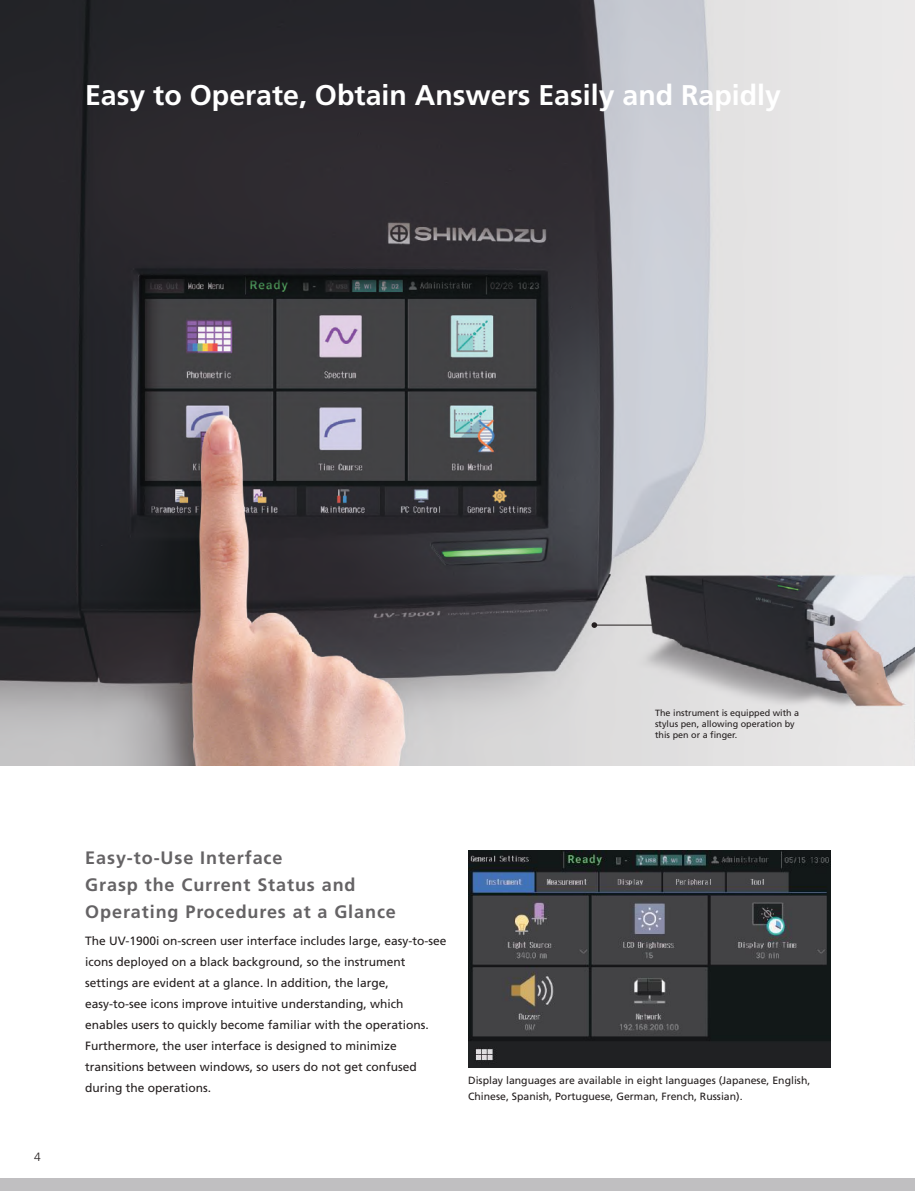
<style>
.page{position:relative;width:915px;height:1191px;background:#fff}
.page>*{position:absolute;margin:0;border:0;box-sizing:border-box;transform-origin:0 0}
.t1{font:700 28.5px "Frutiger";color:#fff}
.t2{font:700 18px/27px "Frutiger";letter-spacing:.05em;color:#656365}
.t3{font:12px/21px "Frutiger";color:#241f1f}
.t4{font:300 12px "Frutiger";color:#241f1f}
.t5{font:10.5px/16.5px "Frutiger";color:#241f1f}
.t6{font:9px/10.8px "Frutiger";color:#241f1f}
</style>
<div class="page">
<div style="left:0;top:1178px;width:914px;height:13px;background:#c0bfc1"></div>
<img style="left:0;top:0;width:914px;height:765px">
<img style="left:468px;top:850px;width:361px;height:217px">
<hr style="left:594px;top:624px;width:58px;height:1px;background:#241f1f">
<svg style="left:591px;top:622px;width:6px;height:6px"></svg>
<h1 class="t1" style="left:85px;top:78px;width:697px">Easy to Operate, Obtain Answers Easily and Rapidly</h1>
<p class="t4" style="left:34px;top:1150px;width:8px">4</p>
<p class="t6" style="left:655px;top:707px;width:146px">The instrument is equipped with a stylus pen, allowing operation by this pen or a finger.</p>
<h2 class="t2" style="left:85px;top:844px;width:312px">Easy-to-Use Interface<br>Grasp the Current Status and<br>Operating Procedures at a Glance</h2>
<p class="t3" style="left:85px;top:930px;width:362px">The UV-1900i on-screen user interface includes large, easy-to-see icons deployed on a black background, so the instrument settings are evident at a glance. In addition, the large, easy-to-see icons improve intuitive understanding, which enables users to quickly become familiar with the operations.<br>Furthermore, the user interface is designed to minimize transitions between windows, so users do not get confused during the operations.</p>
<p class="t5" style="left:468px;top:1071px;width:343px">Display languages are available in eight languages (Japanese, English,<br>Chinese, Spanish, Portuguese, German, French, Russian).</p>
</div>
